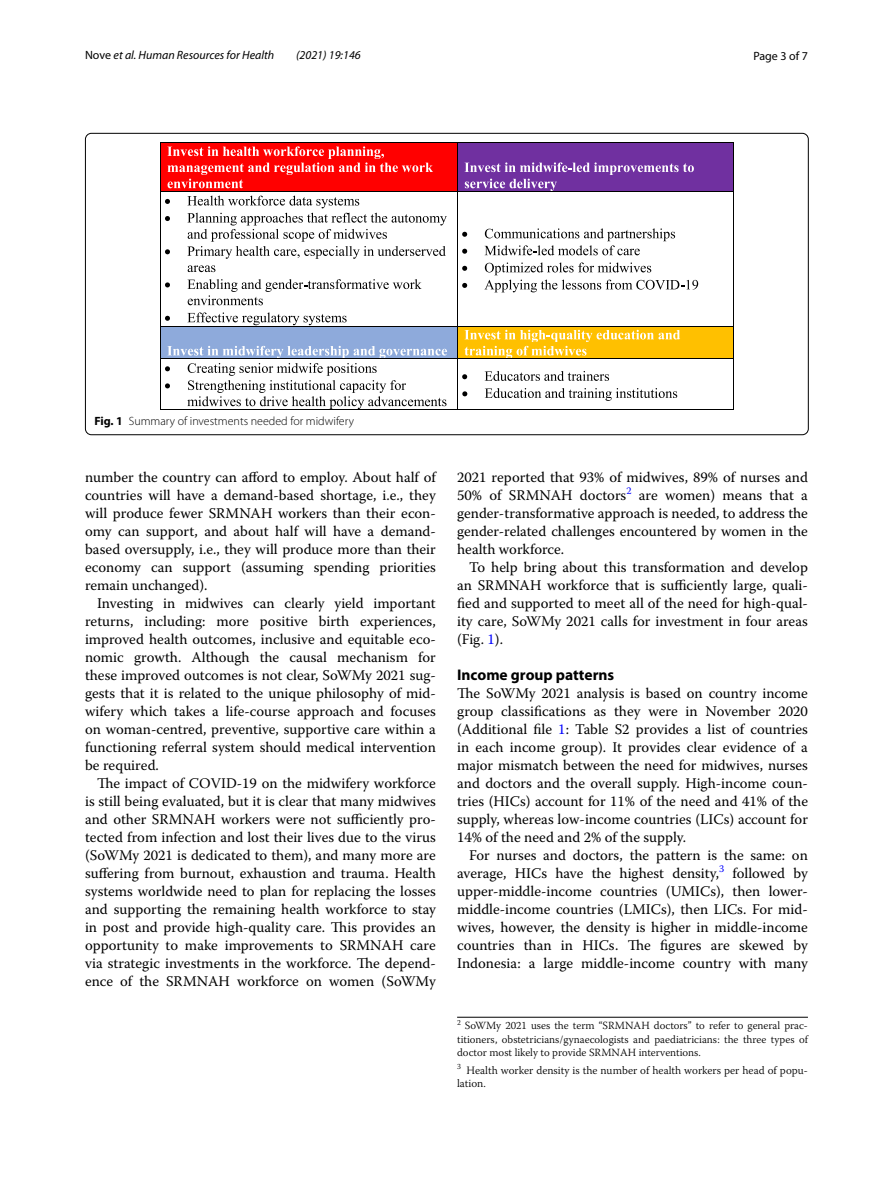
<style>
.page{position:relative;width:893px;height:1187px;background:#fff}
.page>*{position:absolute;margin:0;border:0;box-sizing:border-box;transform-origin:0 0}
.t1{font:700 15.45px "Myriad Pro";color:#000}
.t2{font:14.7px/18px "Warnock Pro";color:#000;text-align:justify}
.t3{font:italic 12px "Myriad Pro";color:#000}
.t4{font:300 12px "Myriad Pro";color:#000}
.t5{font:12px "Myriad Pro";color:#000}
.t6{font:300 11.25px/13.5px "Warnock Pro";color:#000}
.t7{font:300 10.95px/13.5px "Warnock Pro";color:#000;text-align:justify}
.s1{font-style:normal}
.s2{font-weight:700}
.s3{color:#00f}
</style>
<div class="page">
<div style="left:160px;top:143px;width:297px;height:48px;background:#f00"></div>
<svg style="left:167px;top:146px;width:266px;height:42px"></svg>
<div style="left:458px;top:143px;width:275px;height:48px;background:#7030a0"></div>
<svg style="left:464px;top:162px;width:230px;height:29px"></svg>
<hr style="left:160px;top:142px;width:297px;height:1px;background:#000">
<hr style="left:458px;top:142px;width:275px;height:1px;background:#000">
<hr style="left:160px;top:143px;width:1px;height:48px;background:#000">
<hr style="left:457px;top:143px;width:1px;height:48px;background:#000">
<hr style="left:733px;top:143px;width:1px;height:48px;background:#000">
<svg style="left:165px;top:199px;width:5px;height:5px"></svg>
<svg style="left:165px;top:216px;width:5px;height:5px"></svg>
<svg style="left:165px;top:249px;width:5px;height:5px"></svg>
<svg style="left:187px;top:196px;width:260px;height:63px"></svg>
<svg style="left:188px;top:265px;width:27px;height:7px"></svg>
<svg style="left:165px;top:282px;width:5px;height:5px"></svg>
<svg style="left:187px;top:279px;width:235px;height:26px"></svg>
<svg style="left:187px;top:312px;width:160px;height:13px"></svg>
<svg style="left:462px;top:232px;width:5px;height:5px"></svg>
<svg style="left:462px;top:249px;width:5px;height:5px"></svg>
<svg style="left:485px;top:228px;width:190px;height:27px"></svg>
<svg style="left:462px;top:266px;width:5px;height:5px"></svg>
<svg style="left:462px;top:283px;width:5px;height:5px"></svg>
<svg style="left:484px;top:262px;width:214px;height:30px"></svg>
<hr style="left:160px;top:191px;width:297px;height:1px;background:#000">
<hr style="left:458px;top:191px;width:275px;height:1px;background:#000">
<hr style="left:160px;top:192px;width:1px;height:134px;background:#000">
<hr style="left:457px;top:192px;width:1px;height:134px;background:#000">
<hr style="left:733px;top:192px;width:1px;height:134px;background:#000">
<div style="left:160px;top:326px;width:297px;height:32px;background:#8eaadb"></div>
<div style="left:458px;top:326px;width:275px;height:32px;background:#ffc000"></div>
<svg style="left:464px;top:330px;width:216px;height:28px"></svg>
<svg style="left:165px;top:316px;width:5px;height:5px"></svg>
<hr style="left:160px;top:326px;width:297px;height:1px;background:#000">
<hr style="left:458px;top:326px;width:275px;height:1px;background:#000">
<hr style="left:160px;top:326px;width:1px;height:32px;background:#000">
<hr style="left:457px;top:326px;width:1px;height:32px;background:#000">
<hr style="left:733px;top:326px;width:1px;height:32px;background:#000">
<svg style="left:462px;top:374px;width:5px;height:5px"></svg>
<svg style="left:485px;top:371px;width:124px;height:10px"></svg>
<svg style="left:462px;top:391px;width:5px;height:5px"></svg>
<svg style="left:485px;top:388px;width:192px;height:13px"></svg>
<hr style="left:160px;top:358px;width:297px;height:1px;background:#000">
<hr style="left:458px;top:358px;width:275px;height:1px;background:#000">
<svg style="left:160px;top:346px;width:287px;height:63px"></svg>
<hr style="left:160px;top:409px;width:297px;height:1px;background:#000">
<hr style="left:457px;top:359px;width:1px;height:50px;background:#000">
<hr style="left:458px;top:409px;width:275px;height:1px;background:#000">
<hr style="left:733px;top:359px;width:1px;height:50px;background:#000">
<hr style="left:457px;top:1016px;width:351px;height:1px;background:#000">
<p class="t3" style="left:85px;top:48px;width:191px"><span class="s1">Nove</span> et al. Human Resources for Health</p>
<p class="t3" style="left:296px;top:48px;width:66px">(2021) 19:146</p>
<p class="t5" style="left:753px;top:48px;width:56px">Page 3 of 7</p>
<p class="t4" style="left:94px;top:414px;width:261px"><span class="s2">Fig. 1</span> Summary of investments needed for midwifery</p>
<p class="t2" style="left:85px;top:467px;width:352px">number the country can afford to employ. About half of countries will have a demand-based shortage, i.e., they will produce fewer SRMNAH workers than their econ&shy;omy can support, and about half will have a demand&shy;based oversupply, i.e., they will produce more than their economy can support (assuming spending priorities remain unchanged).</p>
<p class="t2" style="left:85px;top:593px;width:352px;text-indent:12px">Investing in midwives can clearly yield important returns, including: more positive birth experiences, improved health outcomes, inclusive and equitable eco&shy;nomic growth. Although the causal mechanism for these improved outcomes is not clear, SoWMy 2021 sug&shy;gests that it is related to the unique philosophy of mid&shy;wifery which takes a life-course approach and focuses on woman-centred, preventive, supportive care within a functioning referral system should medical intervention be required.</p>
<p class="t2" style="left:85px;top:773px;width:352px;text-indent:12px">The impact of COVID-19 on the midwifery workforce is still being evaluated, but it is clear that many midwives and other SRMNAH workers were not sufficiently pro&shy;tected from infection and lost their lives due to the virus (SoWMy 2021 is dedicated to them), and many more are suffering from burnout, exhaustion and trauma. Health systems worldwide need to plan for replacing the losses and supporting the remaining health workforce to stay in post and provide high-quality care. This provides an opportunity to make improvements to SRMNAH care via strategic investments in the workforce. The depend&shy;ence of the SRMNAH workforce on women (SoWMy</p>
<p class="t2" style="left:457px;top:467px;width:352px">2021 reported that 93% of midwives, 89% of nurses and 50% of SRMNAH doctors<sup>2</sup> are women) means that a gender-transformative approach is needed, to address the gender-related challenges encountered by women in the health workforce.</p>
<p class="t2" style="left:457px;top:557px;width:352px;text-indent:12px">To help bring about this transformation and develop an SRMNAH workforce that is sufficiently large, quali&shy;fied and supported to meet all of the need for high-qual&shy;ity care, SoWMy 2021 calls for investment in four areas (Fig. <span class="s3">1</span>).</p>
<p class="t1" style="left:457px;top:664px;width:159px">Income group patterns</p>
<p class="t2" style="left:457px;top:683px;width:352px">The SoWMy 2021 analysis is based on country income group classifications as they were in November 2020 (Additional file <span class="s3">1</span>: Table S2 provides a list of countries in each income group). It provides clear evidence of a major mismatch between the need for midwives, nurses and doctors and the overall supply. High-income coun&shy;tries (HICs) account for 11% of the need and 41% of the supply, whereas low-income countries (LICs) account for 14% of the need and 2% of the supply.</p>
<p class="t2" style="left:457px;top:845px;width:352px;text-indent:12px">For nurses and doctors, the pattern is the same: on average, HICs have the highest density,<sup>3</sup> followed by upper-middle-income countries (UMICs), then lower&shy;middle-income countries (LMICs), then LICs. For mid&shy;wives, however, the density is higher in middle-income countries than in HICs. The figures are skewed by Indonesia: a large middle-income country with many</p>
<p class="t7" style="left:457px;top:1018px;width:352px"><sup>2</sup> SoWMy 2021 uses the term “SRMNAH doctors” to refer to general prac&shy;titioners, obstetricians/gynaecologists and paediatricians: the three types of doctor most likely to provide SRMNAH interventions.</p>
<p class="t6" style="left:457px;top:1063px;width:352px"><sup>3</sup> Health worker density is the number of health workers per head of popu&shy;lation.</p>
</div>
